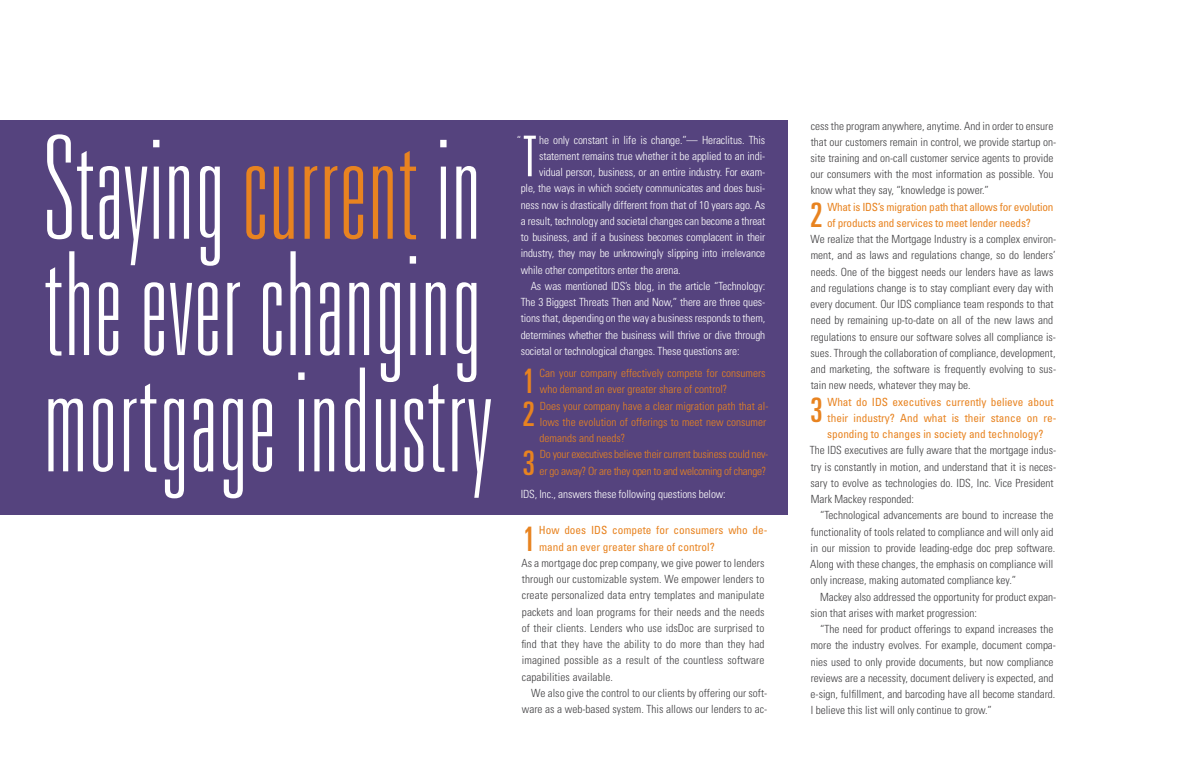
<style>
.page{position:relative;width:1182px;height:765px;background:#fff}
.page>*{position:absolute;margin:0;border:0;box-sizing:border-box;transform-origin:0 0}
.t1{font:100 ultra-condensed 143.75px/116.2px "Univers";letter-spacing:.01em;color:#fff;text-align:justify}
.t2{font:300 ultra-condensed 56.25px "Univers";color:#fff}
.t3{font:ultra-condensed 33.75px/33.1px "Univers";color:#e88320}
.t4{font:300 condensed 11.25px/16.2px "Univers";color:#414042}
.t5{font:300 condensed 11.25px "Univers";letter-spacing:-.01em;color:#fff}
.t6{font:300 condensed 11.25px/16.2px "Univers";color:#e88320}
.t7{font:condensed 11.25px/16.2px "Univers";color:#e88320}
.t8{font:condensed 11.25px/16.2px "Univers";letter-spacing:-.02em;color:#e88320}
.s1{color:#e88320}
</style>
<div class="page">
<div style="left:0;top:121px;width:787px;height:394px;background:#55437e"></div>
<h1 class="t1" style="left:44px;top:132px;width:449px">Staying <span class="s1">current</span> in the ever changing mortgage industry</h1>
<p class="t5" style="left:517px;top:133px;width:6px">“</p>
<p class="t5" style="left:539px;top:133px;width:228px">he only constant in life is change.”— Heraclitus. This</p>
<h2 class="t2" style="left:522px;top:127px;width:16px">T</h2>
<p class="t5" style="left:539px;top:149px;width:227px">statement remains true whether it be applied to an indi-</p>
<p class="t5" style="left:539px;top:165px;width:228px">vidual person, business, or an entire industry. For exam-</p>
<p class="t5" style="left:520px;top:182px;width:246px">ple, the ways in which society communicates and does busi-</p>
<p class="t5" style="left:520px;top:198px;width:246px">ness now is drastically different from that of 10 years ago. As</p>
<p class="t5" style="left:520px;top:214px;width:246px">a result, technology and societal changes can become a threat</p>
<p class="t5" style="left:520px;top:230px;width:246px">to business, and if a business becomes complacent in their</p>
<p class="t5" style="left:520px;top:247px;width:246px">industry, they may be unknowingly slipping into irrelevance</p>
<p class="t5" style="left:520px;top:263px;width:161px">while other competitors enter the arena.</p>
<p class="t5" style="left:530px;top:279px;width:236px">As was mentioned IDS’s blog, in the article “Technology:</p>
<p class="t5" style="left:520px;top:295px;width:246px">The 3 Biggest Threats Then and Now,” there are three ques-</p>
<p class="t5" style="left:520px;top:312px;width:246px">tions that, depending on the way a business responds to them,</p>
<p class="t5" style="left:520px;top:328px;width:246px">determines whether the business will thrive or dive through</p>
<p class="t5" style="left:520px;top:344px;width:220px">societal or technological changes. These questions are:</p>
<h3 class="t3" style="left:522px;top:364px;width:14px">1<br>2</h3>
<p class="t6" style="left:539px;top:365px;width:230px">Can your company effectively compete for consumers who demand an ever greater share of control?<br>Does your company have a clear migration path that al&shy;lows the evolution of offerings to meet new consumer demands and needs?<br>Do your executives believe their current business could nev&shy;er go away? Or are they open to and welcoming of change?</p>
<h3 class="t3" style="left:522px;top:446px;width:14px">3</h3>
<p class="t5" style="left:520px;top:488px;width:206px">IDS, Inc., answers these following questions below:</p>
<p class="t7" style="left:539px;top:522px;width:230px">How does IDS compete for consumers who de&shy;mand an ever greater share of control?</p>
<p class="t4" style="left:521px;top:555px;width:244px;text-align:justify">As a mortgage doc prep company, we give power to lenders through our customizable system. We empower lenders to create personalized data entry templates and manipulate packets and loan programs for their needs and the needs of their clients. Lenders who use idsDoc are surprised to find that they have the ability to do more than they had imagined possible as a result of the countless software capabilities available.</p>
<p class="t4" style="left:522px;top:685px;width:247px;text-align:right">We also give the control to our clients by offering our soft&shy;ware as a web-based system. This allows our lenders to ac-</p>
<h3 class="t3" style="left:523px;top:522px;width:14px">1</h3>
<p class="t4" style="left:810px;top:117px;width:247px">cess the program anywhere, anytime. And in order to ensure that our customers remain in control, we provide startup on&shy;site training and on-call customer service agents to provide our consumers with the most information as possible. You know what they say, “knowledge is power.”</p>
<p class="t8" style="left:827px;top:198px;width:228px">What is IDS’s migration path that allows for evolution of products and services to meet lender needs?</p>
<p class="t4" style="left:810px;top:231px;width:247px">We realize that the Mortgage Industry is a complex environ&shy;ment, and as laws and regulations change, so do lenders’ needs. One of the biggest needs our lenders have as laws and regulations change is to stay compliant every day with every document. Our IDS compliance team responds to that need by remaining up-to-date on all of the new laws and regulations to ensure our software solves all compliance is&shy;sues. Through the collaboration of compliance, development, and marketing, the software is frequently evolving to sus&shy;tain new needs, whatever they may be.</p>
<p class="t7" style="left:827px;top:393px;width:231px">What do IDS executives currently believe about their industry? And what is their stance on re&shy;sponding to changes in society and technology?</p>
<p class="t4" style="left:809px;top:442px;width:248px">The IDS executives are fully aware that the mortgage indus&shy;try is constantly in motion, and understand that it is neces&shy;sary to evolve as technologies do. IDS, Inc. Vice President Mark Mackey responded:</p>
<p class="t4" style="left:810px;top:507px;width:247px;text-indent:10px">“Technological advancements are bound to increase the functionality of tools related to compliance and will only aid in our mission to provide leading-edge doc prep software.<br>Along with these changes, the emphasis on compliance will only increase, making automated compliance key.”</p>
<p class="t4" style="left:810px;top:589px;width:247px;text-indent:9px">Mackey also addressed the opportunity for product expan&shy;sion that arises with market progression:</p>
<p class="t4" style="left:810px;top:621px;width:247px;text-indent:10px">“The need for product offerings to expand increases the more the industry evolves. For example, document compa&shy;nies used to only provide documents, but now compliance reviews are a necessity, document delivery is expected, and e-sign, fulfillment, and barcoding have all become standard.<br>I believe this list will only continue to grow.”</p>
<h3 class="t3" style="left:810px;top:198px;width:14px">2</h3>
<h3 class="t3" style="left:810px;top:393px;width:14px">3</h3>
</div>
